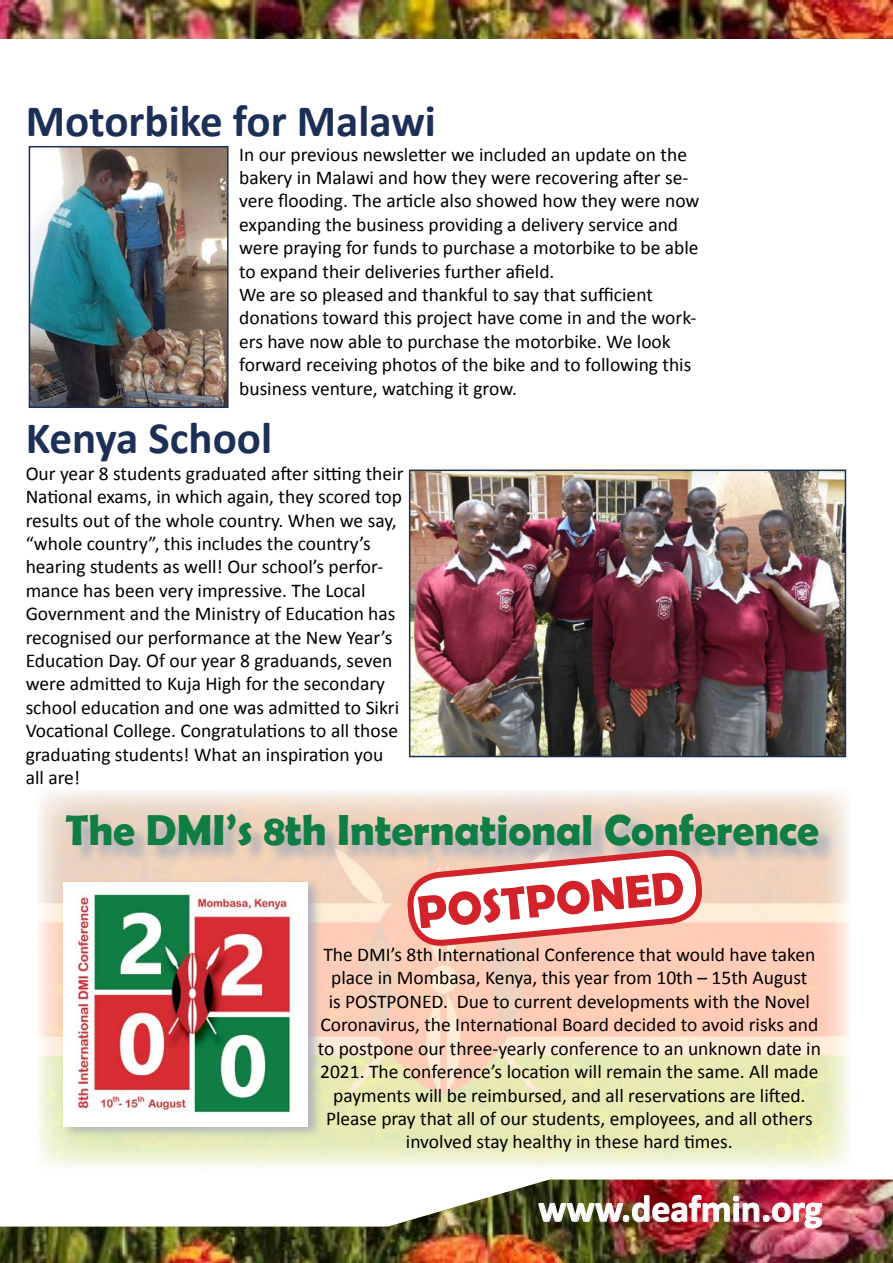
<style>
.page{position:relative;width:893px;height:1263px;background:#fff}
.page>*{position:absolute;margin:0;border:0;box-sizing:border-box;transform-origin:0 0}
.t1{font:700 46.5px "Berlin Sans FB Demi";color:#d2232a}
.t2{font:700 45px "Calibri";color:#1c2f57}
.t3{font:700 43.5px "Berlin Sans FB Demi";color:#107d44}
.t4{font:700 37.8px "Calibri";color:#fff}
.t5{font:19.5px/23.4px "Calibri";color:#000}
</style>
<div class="page">
<img style="left:0;top:1180px;width:893px;height:83px">
<img style="left:0;top:0;width:893px;height:38px">
<img style="left:538px;top:1195px;width:284px;height:34px">
<img style="left:32px;top:149px;width:194px;height:256px">
<div style="left:29px;top:146px;width:200px;height:262px;border:2px solid #1c2f57"></div>
<div style="left:68px;top:815px;width:769px;height:49px;background:#9da5b7;opacity:.75"></div>
<div style="left:62px;top:878px;width:261px;height:261px;background:#9da5b7;opacity:.75"></div>
<img style="left:64px;top:882px;width:243px;height:244px">
<svg style="left:406px;top:755px;width:298px;height:285px"></svg>
<img style="left:412px;top:472px;width:431px;height:282px">
<div style="left:409px;top:469px;width:437px;height:288px;border:2px solid #1c2f57"></div>
<h2 class="t2" style="left:26px;top:89px;width:412px">Motorbike for Malawi</h2>
<p class="t5" style="left:239px;top:142px;width:462px">In our previous newsletter we included an update on the bakery in Malawi and how they were recovering after se&shy;vere flooding. The article also showed how they were now expanding the business providing a delivery service and were praying for funds to purchase a motorbike to be able to expand their deliveries further afield.<br>We are so pleased and thankful to say that sufficient donations toward this project have come in and the work&shy;ers have now able to purchase the motorbike. We look forward receiving photos of the bike and to following this business venture, watching it grow.</p>
<h2 class="t2" style="left:26px;top:406px;width:248px">Kenya School</h2>
<p class="t5" style="left:26px;top:461px;width:379px">Our year 8 students graduated after sitting their National exams, in which again, they scored top results out of the whole country. When we say, “whole country”, this includes the country’s hearing students as well! Our school’s perfor&shy;mance has been very impressive. The Local Government and the Ministry of Education has recognised our performance at the New Year’s Education Day. Of our year 8 graduands, seven were admitted to Kuja High for the secondary school education and one was admitted to Sikri Vocational College. Congratulations to all those graduating students! What an inspiration you all are!</p>
<h3 class="t3" style="left:66px;top:805px;width:755px">The DMI’s 8th International Conference</h3>
<h1 class="t1" style="left:415px;top:885px;width:270px;rotate:-5deg">POSTPONED</h1>
<p class="t5" style="left:318px;top:942px;width:505px;text-align:center">The DMI’s 8th International Conference that would have taken place in Mombasa, Kenya, this year from 10th – 15th August<br>is POSTPONED. Due to current developments with the Novel Coronavirus, the International Board decided to avoid risks and to postpone our three-yearly conference to an unknown date in 2021. The conference’s location will remain the same. All made payments will be reimbursed, and all reservations are lifted.<br>Please pray that all of our students, employees, and all others involved stay healthy in these hard times.</p>
<h3 class="t4" style="left:538px;top:1182px;width:286px">www.deafmin.org</h3>
</div>
